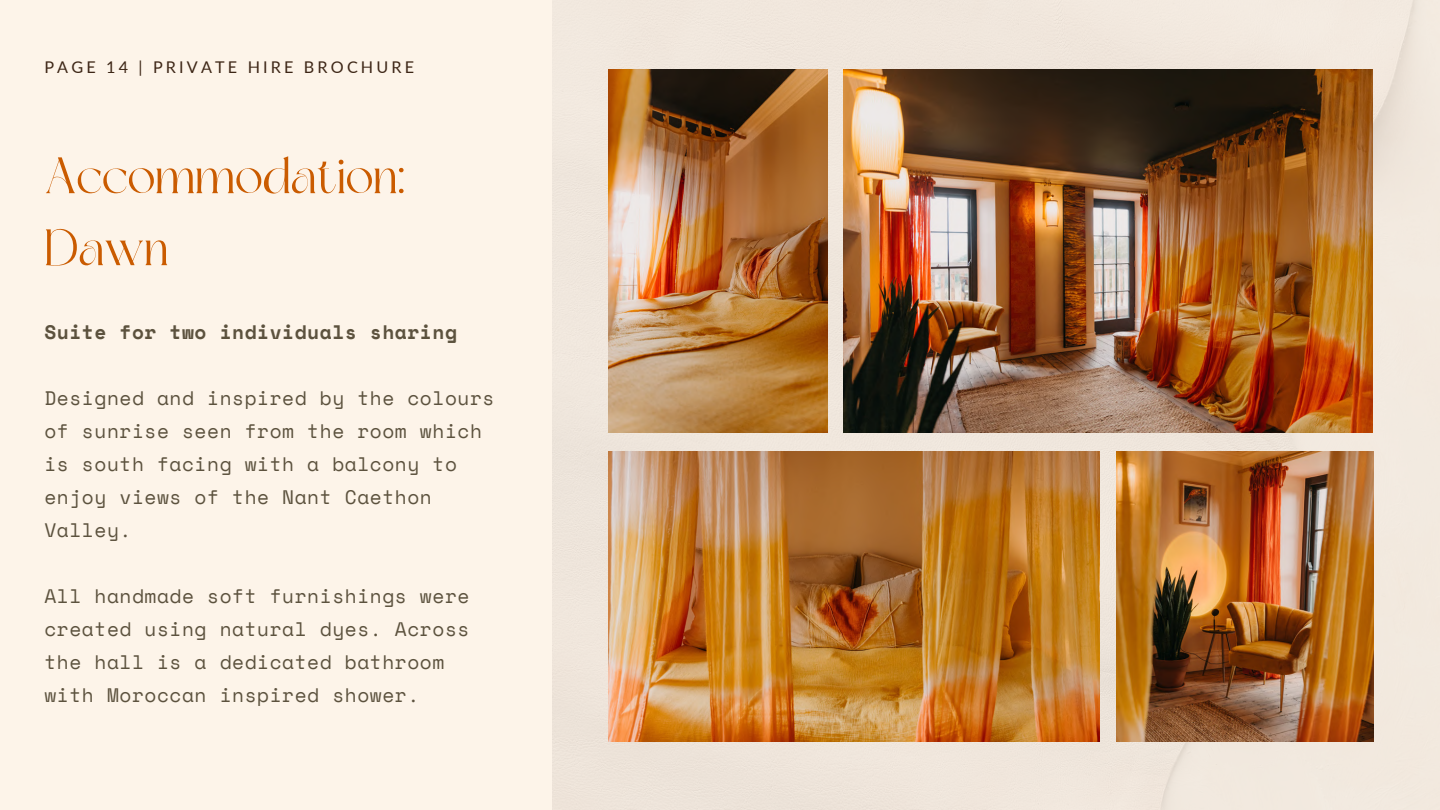
<style>
.page{position:relative;width:1440px;height:810px;background:#fdf4e9}
.page>*{position:absolute;margin:0;border:0;box-sizing:border-box;transform-origin:0 0}
.t1{font:51px "Dream Avenue";color:#ca5b00}
.t2{font:19.5px/33px "Space Mono";letter-spacing:.03em;color:#5c523e}
.t3{font:700 19.5px "Space Mono";letter-spacing:.03em;color:#5c523e}
.t4{font:16.2px "Lato";letter-spacing:.195em;color:#3d2616}
</style>
<div class="page">
<div style="left:552px;top:0;width:888px;height:810px;background:#f1e7dd"></div>
<img style="left:609px;top:69px;width:218px;height:364px">
<img style="left:609px;top:451px;width:490px;height:290px">
<img style="left:843px;top:69px;width:530px;height:364px">
<img style="left:1117px;top:451px;width:256px;height:290px">
<h3 class="t4" style="left:44px;top:57px;width:371px">PAGE 14 | PRIVATE HIRE BROCHURE</h3>
<h2 class="t1" style="left:44px;top:155px;width:362px">Accommodation:</h2>
<h3 class="t1" style="left:44px;top:227px;width:126px">Dawn</h3>
<p class="t3" style="left:44px;top:318px;width:414px">Suite for two individuals sharing</p>
<h1 class="t2" style="left:44px;top:382px;width:452px">Designed and inspired by the colours of sunrise seen from the room which is south facing with a balcony to enjoy views of the Nant Caethon<br>Valley.</h1>
<h1 class="t2" style="left:44px;top:580px;width:427px">All handmade soft furnishings were created using natural dyes. Across the hall is a dedicated bathroom with Moroccan inspired shower.</h1>
</div>
